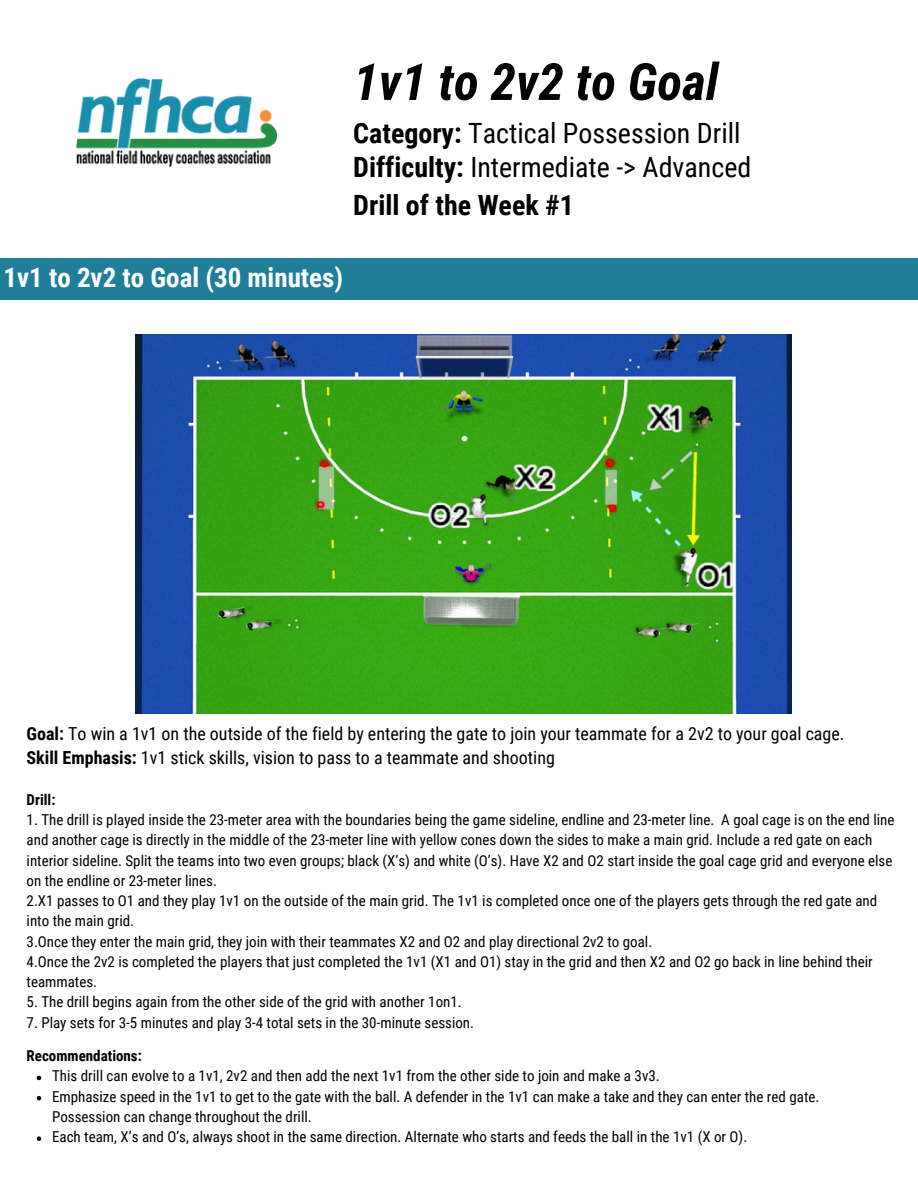
<style>
.page{position:relative;width:918px;height:1188px;background:#fff}
.page>*{position:absolute;margin:0;border:0;box-sizing:border-box;transform-origin:0 0}
.t1{font:italic 700 51.3px "Roboto Condensed";color:#000}
.t2{font:700 27.9px/38.2px "Roboto Condensed";color:#000}
.t3{font:27.9px "Roboto Condensed";color:#000}
.t4{font:700 27px "Roboto Condensed";color:#fff}
.t5{font:18px/24.8px "Roboto Condensed";color:#000}
.t6{font:15px/20.2px "Roboto Condensed";color:#000}
.t7{font:700 15px "Roboto Condensed";color:#000}
.s1{font-weight:700}
.s2{font-weight:400}
</style>
<div class="page">
<div style="left:0;top:258px;width:918px;height:42px;background:#1f7e99"></div>
<img style="left:76px;top:78px;width:201px;height:89px">
<img style="left:136px;top:334px;width:656px;height:380px">
<svg style="left:37px;top:1076px;width:4px;height:4px"></svg>
<svg style="left:37px;top:1096px;width:4px;height:4px"></svg>
<svg style="left:37px;top:1136px;width:4px;height:5px"></svg>
<h3 class="t1" style="left:353px;top:52px;width:367px">1v1 to 2v2 to Goal</h3>
<h3 class="t3" style="left:353px;top:117px;width:389px"><span class="s1">Category:</span> Tactical Possession Drill</h3>
<h2 class="t2" style="left:353px;top:148px;width:400px">Difficulty: <span class="s2">Intermediate -&gt; Advanced<br></span>Drill of the Week #1</h2>
<p class="t4" style="left:3px;top:262px;width:341px">1v1 to 2v2 to Goal (30 minutes)</p>
<h4 class="t5" style="left:27px;top:721px;width:820px"><span class="s1">Goal:</span> To win a 1v1 on the outside of the field by entering the gate to join your teammate for a 2v2 to your goal cage.<br><span class="s1">Skill Emphasis:</span> 1v1 stick skills, vision to pass to a teammate and shooting</h4>
<p class="t7" style="left:27px;top:791px;width:30px">Drill:</p>
<p class="t6" style="left:27px;top:810px;width:869px">1. The drill is played inside the 23-meter area with the boundaries being the game sideline, endline and 23-meter line. A goal cage is on the end line and another cage is directly in the middle of the 23-meter line with yellow cones down the sides to make a main grid. Include a red gate on each interior sideline. Split the teams into two even groups; black (X’s) and white (O’s). Have X2 and O2 start inside the goal cage grid and everyone else on the endline or 23-meter lines.</p>
<p class="t6" style="left:27px;top:891px;width:852px">2.X1 passes to O1 and they play 1v1 on the outside of the main grid. The 1v1 is completed once one of the players gets through the red gate and into the main grid.</p>
<p class="t6" style="left:27px;top:931px;width:627px">3.Once they enter the main grid, they join with their teammates X2 and O2 and play directional 2v2 to goal.</p>
<p class="t6" style="left:27px;top:952px;width:848px">4.Once the 2v2 is completed the players that just completed the 1v1 (X1 and O1) stay in the grid and then X2 and O2 go back in line behind their teammates.</p>
<p class="t6" style="left:27px;top:992px;width:437px">5. The drill begins again from the other side of the grid with another 1on1.</p>
<p class="t6" style="left:27px;top:1012px;width:449px">7. Play sets for 3-5 minutes and play 3-4 total sets in the 30-minute session.</p>
<h5 class="t7" style="left:27px;top:1047px;width:117px">Recommendations:</h5>
<p class="t6" style="left:52px;top:1066px;width:609px">This drill can evolve to a 1v1, 2v2 and then add the next 1v1 from the other side to join and make a 3v3.</p>
<p class="t6" style="left:52px;top:1086px;width:769px">Emphasize speed in the 1v1 to get to the gate with the ball. A defender in the 1v1 can make a take and they can enter the red gate.<br>Possession can change throughout the drill.</p>
<p class="t6" style="left:52px;top:1127px;width:697px">Each team, X’s and O’s, always shoot in the same direction. Alternate who starts and feeds the ball in the 1v1 (X or O).</p>
</div>
